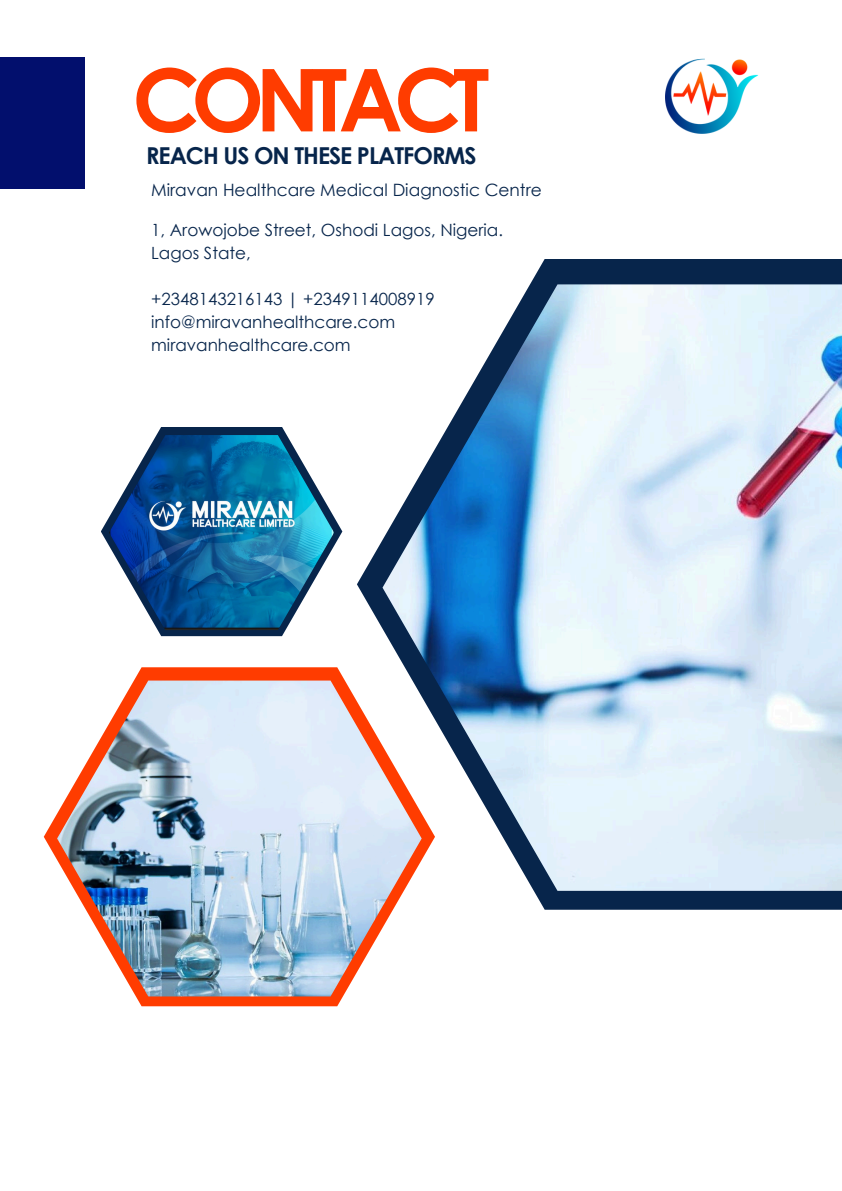
<style>
.page{position:relative;width:842px;height:1191px;background:#fff}
.page>*{position:absolute;margin:0;border:0;box-sizing:border-box;transform-origin:0 0}
.t1{font:700 86.7px "Century Gothic";letter-spacing:-.1em;color:#ff3c00}
.t2{font:700 23.3px "Century Gothic";letter-spacing:-.04em;color:#07254b}
.t3{font:17px "Century Gothic";color:#07254b}
.t4{font:16.8px "Century Gothic";color:#07254b}
</style>
<div class="page">
<div style="left:0;top:57px;width:84px;height:131px;background:#020f6d"></div>
<svg style="left:357px;top:259px;width:485px;height:650px"></svg>
<img style="left:382px;top:284px;width:460px;height:606px">
<svg style="left:44px;top:667px;width:391px;height:339px"></svg>
<img style="left:57px;top:680px;width:365px;height:316px">
<svg style="left:101px;top:427px;width:241px;height:209px"></svg>
<img style="left:109px;top:435px;width:225px;height:195px">
<img style="left:666px;top:58px;width:93px;height:75px">
<p class="t1" style="left:132px;top:44px;width:358px">CONTACT</p>
<p class="t2" style="left:146px;top:140px;width:332px">REACH US ON THESE PLATFORMS</p>
<p class="t3" style="left:151px;top:179px;width:392px">Miravan Healthcare Medical Diagnostic Centre</p>
<p class="t4" style="left:151px;top:219px;width:353px">1, Arowojobe Street, Oshodi Lagos, Nigeria.</p>
<p class="t4" style="left:151px;top:242px;width:101px">Lagos State,</p>
<p class="t4" style="left:151px;top:288px;width:285px">+2348143216143 | +2349114008919</p>
<p class="t4" style="left:151px;top:311px;width:246px">info@miravanhealthcare.com</p>
<p class="t4" style="left:151px;top:334px;width:201px">miravanhealthcare.com</p>
</div>
